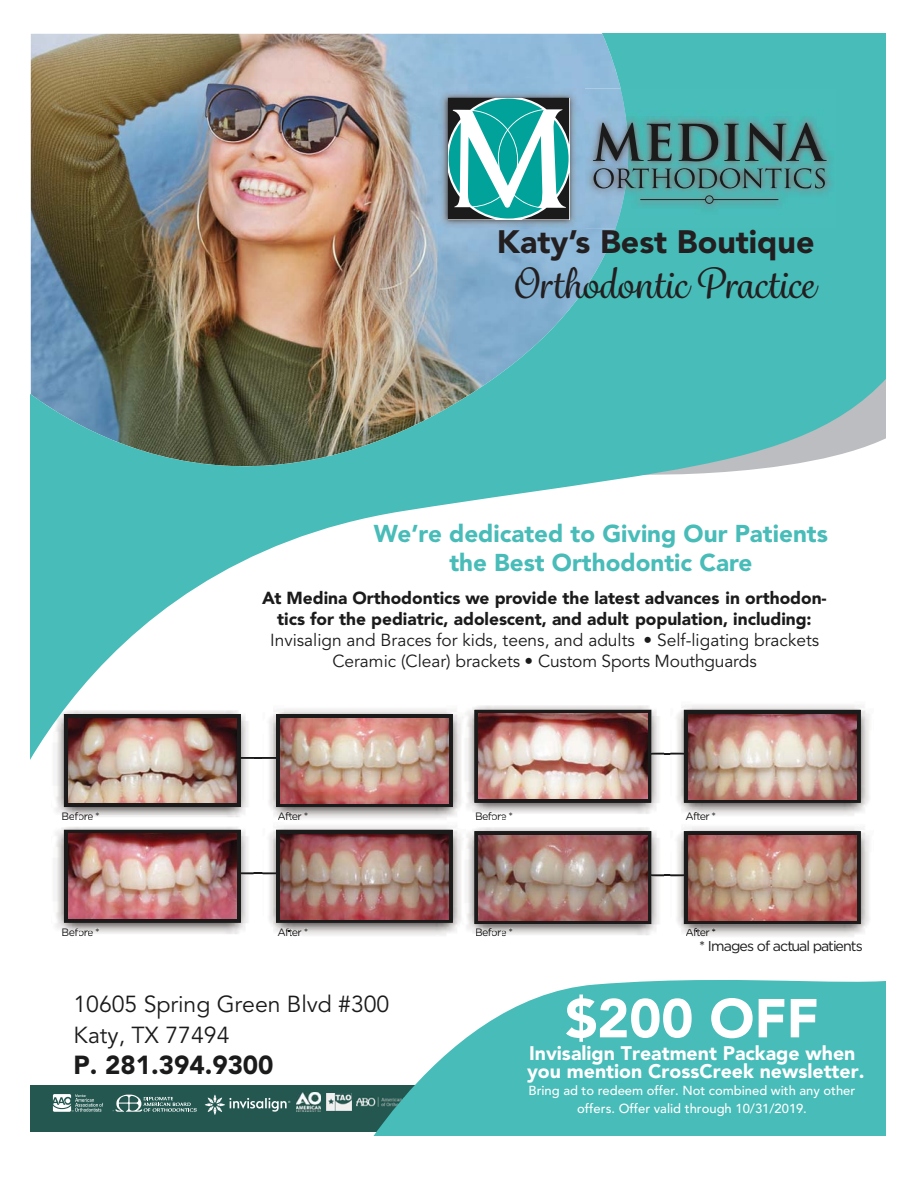
<style>
.page{position:relative;width:918px;height:1188px;background:#fff}
.page>*{position:absolute;margin:0;border:0;box-sizing:border-box;transform-origin:0 0}
.t1{font:900 54.15px "Avenir";color:#fff}
.t2{font:500 40.5px "Grafolita Script";color:#231f20}
.t3{font:900 32.1px "Avenir";color:#231f20}
.t4{font:900 25.95px "Avenir";color:#1c1b1b}
.t5{font:900 24.15px/29.1px "Avenir";color:#47bcb8;text-align:center}
.t6{font:23.1px/31px "Avenir";color:#1c1b1b}
.t7{font:900 19.5px/18px "Avenir";color:#fff}
.t8{font:900 17.4px/20.9px "Avenir";color:#1c1b1b;text-align:center}
.t9{font:17.4px/20.9px "Avenir";color:#1c1b1b;text-align:center}
.t10{font:14.25px "Gotham";letter-spacing:-.065em;color:#1c1b1b}
.t11{font:500 13.05px/18px "Avenir";color:#fff;text-align:center}
.t12{font:10.65px "Gotham";letter-spacing:-.07em;color:#1c1b1b}
</style>
<div class="page">
<div style="left:31px;top:1085px;width:854px;height:46px;background:#235750"></div>
<img style="left:54px;top:855px;width:200px;height:79px">
<img style="left:263px;top:855px;width:198px;height:80px">
<img style="left:466px;top:855px;width:198px;height:80px">
<hr style="left:214px;top:873px;width:81px;height:1px;background:#1c1b1b">
<svg style="left:63px;top:929px;width:36px;height:5px"></svg>
<img style="left:64px;top:855px;width:177px;height:68px">
<img style="left:68px;top:855px;width:168px;height:64px">
<svg style="left:278px;top:929px;width:30px;height:6px"></svg>
<img style="left:276px;top:855px;width:177px;height:68px">
<img style="left:280px;top:855px;width:168px;height:64px">
<hr style="left:633px;top:875px;width:82px;height:1px;background:#1c1b1b">
<svg style="left:476px;top:929px;width:36px;height:6px"></svg>
<img style="left:475px;top:855px;width:176px;height:69px">
<img style="left:479px;top:855px;width:168px;height:65px">
<img style="left:670px;top:855px;width:200px;height:81px">
<svg style="left:686px;top:929px;width:30px;height:8px"></svg>
<img style="left:684px;top:855px;width:177px;height:69px">
<img style="left:670px;top:875px;width:18px;height:1px">
<img style="left:688px;top:855px;width:168px;height:66px">
<svg style="left:205px;top:1095px;width:85px;height:20px"></svg>
<svg style="left:53px;top:1094px;width:50px;height:18px"></svg>
<svg style="left:113px;top:1095px;width:84px;height:17px"></svg>
<img style="left:296px;top:1092px;width:25px;height:19px">
<img style="left:327px;top:1093px;width:3px;height:17px">
<img style="left:31px;top:34px;width:854px;height:821px">
<svg style="left:330px;top:980px;width:555px;height:156px;fill:#47bcb8"></svg>
<img style="left:438px;top:88px;width:177px;height:141px">
<img style="left:615px;top:88px;width:221px;height:141px">
<svg style="left:593px;top:123px;width:79px;height:38px;background:#54767d"></svg>
<svg style="left:678px;top:124px;width:40px;height:37px"></svg>
<svg style="left:724px;top:123px;width:103px;height:39px;background:#477d7c"></svg>
<svg style="left:594px;top:168px;width:231px;height:20px;background:#538586"></svg>
<svg style="left:640px;top:195px;width:138px;height:9px"></svg>
<svg style="left:448px;top:98px;width:121px;height:121px"></svg>
<h3 class="t3" style="left:497px;top:229px;width:319px">Katy’s Best Boutique</h3>
<h2 class="t2" style="left:513px;top:261px;width:303px">Orthodontic Practice</h2>
<p class="t12" style="left:62px;top:810px;width:40px">Before *</p>
<h3 class="t5" style="left:374px;top:521px;width:456px">We’re dedicated to Giving Our Patients the Best Orthodontic Care</h3>
<p class="t8" style="left:262px;top:589px;width:566px">At Medina Orthodontics we provide the latest advances in orthodon&shy;tics for the pediatric, adolescent, and adult population, including:</p>
<p class="t9" style="left:270px;top:632px;width:550px">Invisalign and Braces for kids, teens, and adults • Self-ligating brackets<br>Ceramic (Clear) brackets • Custom Sports Mouthguards</p>
<p class="t12" style="left:278px;top:810px;width:32px">After *</p>
<p class="t12" style="left:475px;top:810px;width:40px">Before *</p>
<p class="t12" style="left:686px;top:810px;width:32px">After *</p>
<p class="t12" style="left:62px;top:927px;width:40px">Before *</p>
<p class="t12" style="left:278px;top:927px;width:32px">After *</p>
<p class="t12" style="left:475px;top:927px;width:40px">Before *</p>
<p class="t12" style="left:686px;top:927px;width:32px">After *</p>
<h3 class="t6" style="left:74px;top:991px;width:317px">10605 Spring Green Blvd #300<br>Katy, TX 77494</h3>
<h3 class="t4" style="left:74px;top:1055px;width:202px">P. 281.394.9300</h3>
<p class="t10" style="left:699px;top:938px;width:165px">* Images of actual patients</p>
<h1 class="t1" style="left:565px;top:996px;width:255px">$200 OFF</h1>
<p class="t7" style="left:527px;top:1045px;width:339px">Invisalign Treatment Package when you mention CrossCreek newsletter.</p>
<p class="t11" style="left:529px;top:1083px;width:328px">Bring ad to redeem offer. Not combined with any other offers. Offer valid through 10/31/2019.</p>
</div>
